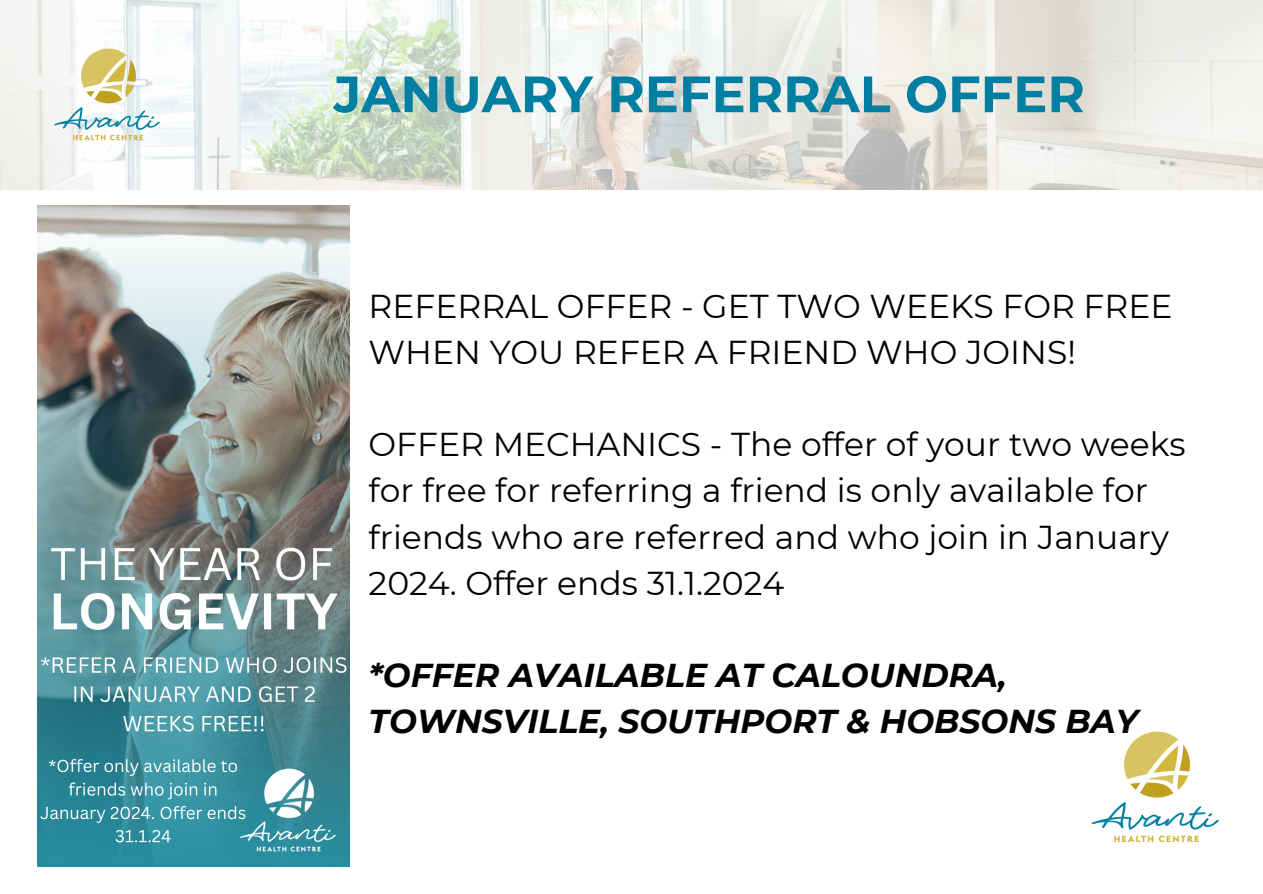
<style>
.page{position:relative;width:1263px;height:894px;background:#fff}
.page>*{position:absolute;margin:0;border:0;box-sizing:border-box;transform-origin:0 0}
.t1{font:700 51px "Montserrat";color:#007fa3}
.t2{font:33px/46.2px "Montserrat";color:#000}
.t3{font:italic 700 33px/46.2px "Montserrat";color:#000}
</style>
<div class="page">
<img style="left:0;top:0;width:1263px;height:189px">
<img style="left:23px;top:10px;width:170px;height:170px">
<img style="left:37px;top:205px;width:312px;height:661px">
<img style="left:1091px;top:731px;width:128px;height:112px">
<p class="t1" style="left:334px;top:63px;width:753px">JANUARY REFERRAL OFFER</p>
<p class="t2" style="left:369px;top:283px;width:805px">REFERRAL OFFER - GET TWO WEEKS FOR FREE<br>WHEN YOU REFER A FRIEND WHO JOINS!</p>
<p class="t2" style="left:369px;top:421px;width:818px">OFFER MECHANICS - The offer of your two weeks for free for referring a friend is only available for friends who are referred and who join in January 2024. Offer ends 31.1.2024</p>
<p class="t3" style="left:369px;top:652px;width:771px">*OFFER AVAILABLE AT CALOUNDRA,<br>TOWNSVILLE, SOUTHPORT &amp; HOBSONS BAY</p>
</div>
